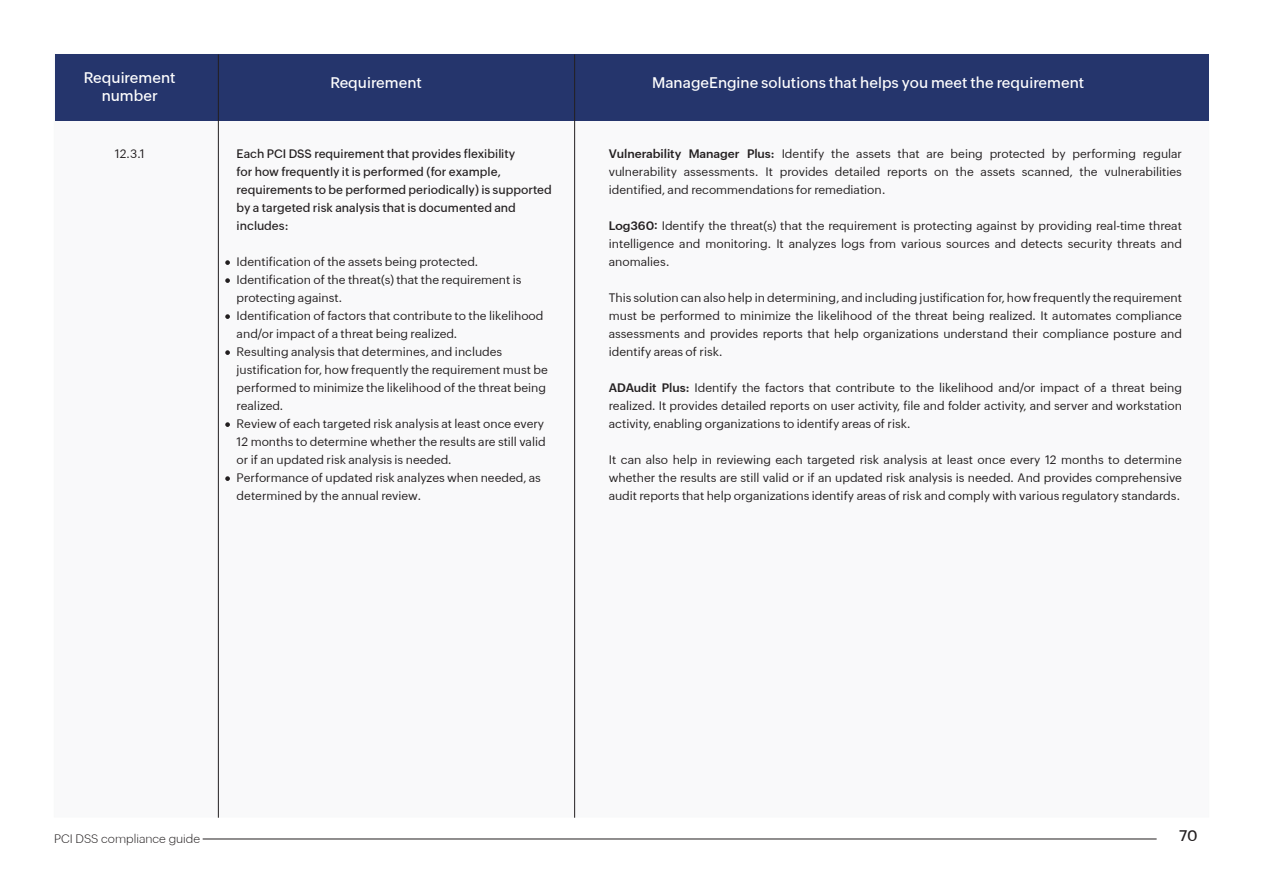
<style>
.page{position:relative;width:1263px;height:893px;background:#fff}
.page>*{position:absolute;margin:0;border:0;box-sizing:border-box;transform-origin:0 0}
.t1{font:500 15px/18px "Zoho Puvi";color:#fff;text-align:center}
.t2{font:500 15px "Zoho Puvi";color:#231f20}
.t3{font:12px/18px "Zoho Puvi";color:#231f20}
.t4{font:500 12px/18px "Zoho Puvi";color:#231f20}
.t5{font:300 12px "Zoho Puvi";color:#231f20}
.s1{font-weight:600}
</style>
<div class="page">
<div style="left:54px;top:54px;width:1155px;height:763px;background:#f9f9fa"></div>
<div style="left:55px;top:54px;width:1154px;height:66px;background:#25356c"></div>
<hr style="left:203px;top:839px;width:954px;height:1px;background:#231f20">
<hr style="left:218px;top:54px;width:1px;height:764px;background:#231f20">
<hr style="left:574px;top:54px;width:1px;height:764px;background:#231f20">
<svg style="left:225px;top:260px;width:5px;height:5px"></svg>
<svg style="left:225px;top:278px;width:5px;height:5px"></svg>
<svg style="left:225px;top:314px;width:5px;height:5px"></svg>
<svg style="left:225px;top:350px;width:5px;height:5px"></svg>
<svg style="left:225px;top:422px;width:5px;height:5px"></svg>
<svg style="left:225px;top:476px;width:5px;height:5px"></svg>
<p class="t1" style="left:84px;top:67px;width:93px">Requirement number</p>
<p class="t1" style="left:330px;top:72px;width:93px">Requirement</p>
<p class="t1" style="left:652px;top:72px;width:434px">ManageEngine solutions that helps you meet the requirement</p>
<p class="t3" style="left:115px;top:144px;width:31px">12.3.1</p>
<p class="t4" style="left:237px;top:144px;width:317px">Each PCI DSS requirement that provides flexibility<br>for how frequently it is performed (for example, requirements to be performed periodically) is supported by a targeted risk analysis that is documented and includes:</p>
<p class="t3" style="left:237px;top:252px;width:243px">Identification of the assets being protected.</p>
<p class="t3" style="left:237px;top:270px;width:286px">Identification of the threat(s) that the requirement is protecting against.</p>
<p class="t3" style="left:237px;top:306px;width:308px">Identification of factors that contribute to the likelihood and/or impact of a threat being realized.</p>
<p class="t3" style="left:237px;top:342px;width:313px">Resulting analysis that determines, and includes justification for, how frequently the requirement must be performed to minimize the likelihood of the threat being realized.</p>
<p class="t3" style="left:237px;top:414px;width:311px">Review of each targeted risk analysis at least once every<br>12 months to determine whether the results are still valid or if an updated risk analysis is needed.</p>
<p class="t3" style="left:237px;top:468px;width:306px">Performance of updated risk analyzes when needed, as determined by the annual review.</p>
<p class="t3" style="left:609px;top:144px;width:575px;text-align:justify"><span class="s1">Vulnerability Manager Plus:</span> Identify the assets that are being protected by performing regular vulnerability assessments. It provides detailed reports on the assets scanned, the vulnerabilities identified, and recommendations for remediation.</p>
<p class="t3" style="left:609px;top:216px;width:575px;text-align:justify"><span class="s1">Log360:</span> Identify the threat(s) that the requirement is protecting against by providing real-time threat intelligence and monitoring. It analyzes logs from various sources and detects security threats and anomalies.</p>
<p class="t3" style="left:609px;top:288px;width:575px;text-align:justify">This solution can also help in determining, and including justification for, how frequently the requirement must be performed to minimize the likelihood of the threat being realized. It automates compliance assessments and provides reports that help organizations understand their compliance posture and identify areas of risk.</p>
<p class="t3" style="left:609px;top:378px;width:575px;text-align:justify"><span class="s1">ADAudit Plus:</span> Identify the factors that contribute to the likelihood and/or impact of a threat being realized. It provides detailed reports on user activity, file and folder activity, and server and workstation activity, enabling organizations to identify areas of risk.</p>
<p class="t3" style="left:609px;top:450px;width:575px;text-align:justify">It can also help in reviewing each targeted risk analysis at least once every 12 months to determine whether the results are still valid or if an updated risk analysis is needed. And provides comprehensive audit reports that help organizations identify areas of risk and comply with various regulatory standards.</p>
<p class="t5" style="left:54px;top:830px;width:148px">PCI DSS compliance guide</p>
<p class="t2" style="left:1179px;top:824px;width:20px">70</p>
</div>
